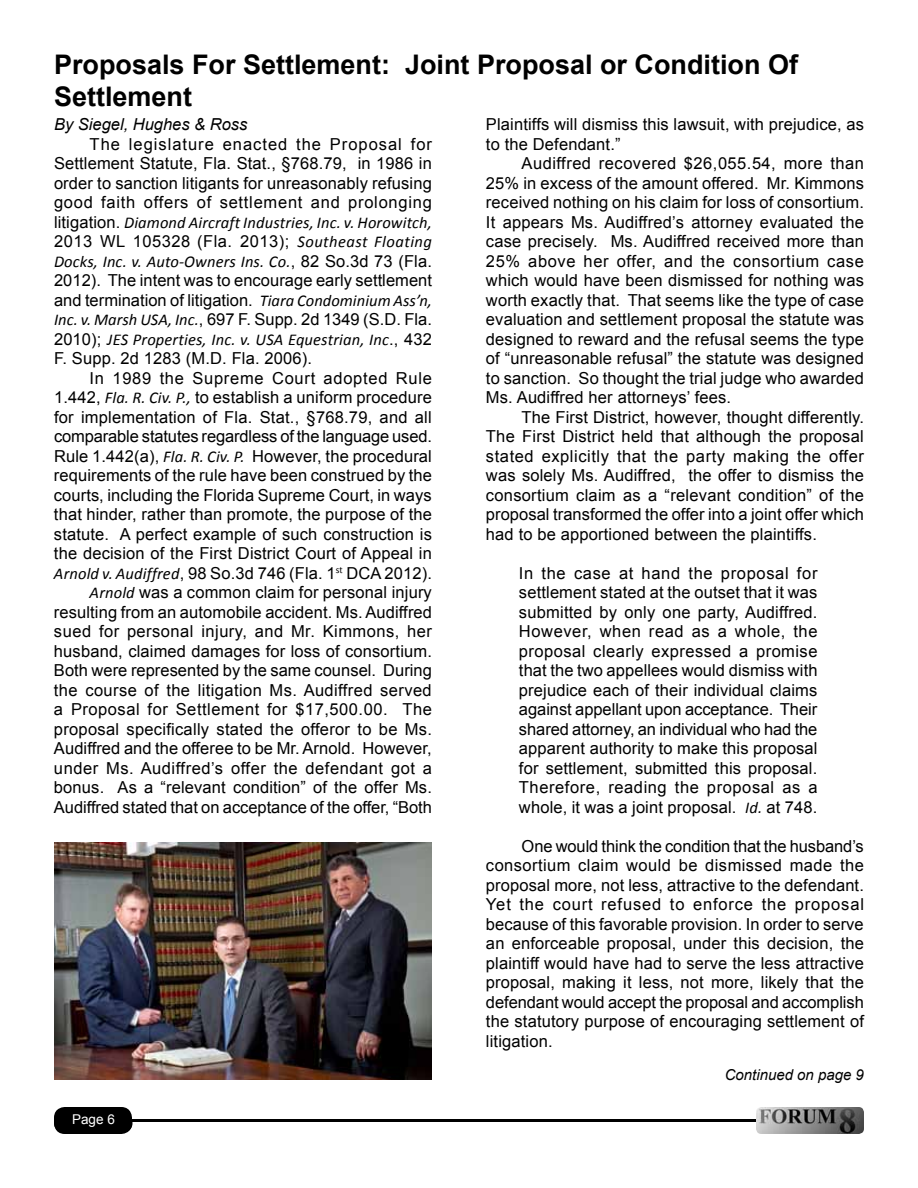
<style>
.page{position:relative;width:918px;height:1188px;background:#fff}
.page>*{position:absolute;margin:0;border:0;box-sizing:border-box;transform-origin:0 0}
.t1{font:700 27px/32.4px "Arial";color:#000}
.t2{font:16.5px/19.5px "Arial";letter-spacing:.01em;color:#000;text-align:justify}
.t3{font:16.5px "Arial";letter-spacing:.03em;color:#000}
.t4{font:italic 16.5px "Calibri";letter-spacing:.01em;color:#000}
.t5{font:16.5px "Arial";letter-spacing:-.01em;color:#000}
.t6{font:16.5px "Arial";letter-spacing:.045em;color:#000}
.t7{font:italic 16.5px "Arial";color:#000}
.t8{font:italic 15px "Arial";color:#000}
.t9{font:13.5px "Arial";color:#fff}
.s1{font-family:"Arial";font-style:normal}
.s2{font-family:"Calibri";font-style:italic}
</style>
<div class="page">
<hr style="left:81px;top:1119px;width:736px;height:3px;background:#000">
<div style="left:54px;top:1107px;width:78px;height:27px;background:#000;border-radius:11px"></div>
<div style="left:54px;top:1114px;width:79px;height:18px;background:#000;border-radius:9px"></div>
<img style="left:54px;top:842px;width:378px;height:238px">
<img style="left:756px;top:1107px;width:108px;height:27px">
<h1 class="t1" style="left:54px;top:49px;width:746px">Proposals For Settlement: Joint Proposal or Condition Of<br>Settlement</h1>
<p class="t7" style="left:54px;top:114px;width:195px">By Siegel, Hughes &amp; Ross</p>
<p class="t2" style="left:54px;top:134px;width:380px;text-indent:36px">The legislature enacted the Proposal for Settlement Statute, Fla. Stat., §768.79, in 1986 in order to sanction litigants for unreasonably refusing good faith offers of settlement and prolonging</p>
<p class="t4" style="left:54px;top:211px;width:379px"><span class="s1">litigation.</span> Diamond Aircraft Industries, Inc. v. Horowitch,</p>
<p class="t3" style="left:54px;top:231px;width:380px">2013 WL 105328 (Fla. 2013); <span class="s2">Southeast Floating</span></p>
<p class="t4" style="left:54px;top:250px;width:380px">Docks, Inc. v. Auto-Owners Ins. Co.<span class="s1">, 82 So.3d 73 (Fla.</span></p>
<p class="t2" style="left:54px;top:271px;width:380px">2012). The intent was to encourage early settlement and termination of litigation. <span class="s2">Tiara Condominium Ass’n, Inc. v. Marsh USA, Inc.</span>, 697 F. Supp. 2d 1349 (S.D. Fla.</p>
<p class="t4" style="left:54px;top:328px;width:379px"><span class="s1">2010);</span> JES Properties, Inc. v. USA Equestrian, Inc<span class="s1">., 432</span></p>
<p class="t2" style="left:54px;top:349px;width:260px">F. Supp. 2d 1283 (M.D. Fla. 2006).</p>
<p class="t6" style="left:90px;top:367px;width:344px">In 1989 the Supreme Court adopted Rule</p>
<p class="t2" style="left:54px;top:388px;width:379px">1.442, <span class="s2">Fla. R. Civ. P.,</span> to establish a uniform procedure</p>
<p class="t2" style="left:54px;top:407px;width:379px">for implementation of Fla. Stat., §768.79, and all</p>
<p class="t5" style="left:54px;top:426px;width:380px">comparable statutes regardless of the language used.</p>
<p class="t2" style="left:54px;top:446px;width:379px">Rule 1.442(a), <span class="s2">Fla. R. Civ. P.</span> However, the procedural</p>
<p class="t2" style="left:54px;top:466px;width:380px">requirements of the rule have been construed by the</p>
<p class="t2" style="left:54px;top:485px;width:379px">courts, including the Florida Supreme Court, in ways</p>
<p class="t2" style="left:54px;top:505px;width:379px">that hinder, rather than promote, the purpose of the</p>
<p class="t2" style="left:54px;top:524px;width:379px">statute. A perfect example of such construction is</p>
<p class="t2" style="left:54px;top:544px;width:379px">the decision of the First District Court of Appeal in</p>
<p class="t2" style="left:54px;top:563px;width:379px"><span class="s2">Arnold v. Audiffred</span>, 98 So.3d 746 (Fla. 1<sup>st</sup> DCA 2012).</p>
<p class="t2" style="left:90px;top:583px;width:344px"><span class="s2">Arnold</span> was a common claim for personal injury</p>
<p class="t2" style="left:54px;top:602px;width:380px">resulting from an automobile accident. Ms. Audiffred</p>
<p class="t3" style="left:54px;top:621px;width:379px">sued for personal injury, and Mr. Kimmons, her</p>
<p class="t2" style="left:54px;top:641px;width:379px">husband, claimed damages for loss of consortium.</p>
<p class="t2" style="left:54px;top:661px;width:379px">Both were represented by the same counsel. During</p>
<p class="t2" style="left:54px;top:680px;width:379px">the course of the litigation Ms. Audiffred served</p>
<p class="t3" style="left:54px;top:699px;width:380px">a Proposal for Settlement for $17,500.00. The</p>
<p class="t2" style="left:54px;top:719px;width:380px">proposal specifically stated the offeror to be Ms.</p>
<p class="t2" style="left:54px;top:739px;width:379px">Audiffred and the offeree to be Mr. Arnold. However,</p>
<p class="t3" style="left:54px;top:757px;width:380px">under Ms. Audiffred’s offer the defendant got a</p>
<p class="t2" style="left:54px;top:778px;width:379px">bonus. As a “relevant condition” of the offer Ms.</p>
<p class="t2" style="left:54px;top:797px;width:380px">Audiffred stated that on acceptance of the offer, “Both</p>
<p class="t2" style="left:486px;top:115px;width:379px">Plaintiffs will dismiss this lawsuit, with prejudice, as to the Defendant.”</p>
<p class="t2" style="left:486px;top:154px;width:380px;text-indent:36px">Audiffred recovered $26,055.54, more than 25% in excess of the amount offered. Mr. Kimmons received nothing on his claim for loss of consortium.<br>It appears Ms. Audiffred’s attorney evaluated the case precisely. Ms. Audiffred received more than 25% above her offer, and the consortium case which would have been dismissed for nothing was worth exactly that. That seems like the type of case evaluation and settlement proposal the statute was designed to reward and the refusal seems the type of “unreasonable refusal” the statute was designed to sanction. So thought the trial judge who awarded Ms. Audiffred her attorneys’ fees.</p>
<p class="t2" style="left:486px;top:407px;width:380px;text-indent:36px">The First District, however, thought differently.<br>The First District held that although the proposal stated explicitly that the party making the offer was solely Ms. Audiffred, the offer to dismiss the consortium claim as a “relevant condition” of the proposal transformed the offer into a joint offer which had to be apportioned between the plaintiffs.</p>
<p class="t2" style="left:519px;top:563px;width:300px">In the case at hand the proposal for settlement stated at the outset that it was submitted by only one party, Audiffred.<br>However, when read as a whole, the proposal clearly expressed a promise that the two appellees would dismiss with prejudice each of their individual claims against appellant upon acceptance. Their shared attorney, an individual who had the apparent authority to make this proposal for settlement, submitted this proposal.<br>Therefore, reading the proposal as a whole, it was a joint proposal. <span class="s2">Id.</span> at 748.</p>
<p class="t2" style="left:486px;top:836px;width:380px;text-indent:36px">One would think the condition that the husband’s consortium claim would be dismissed made the proposal more, not less, attractive to the defendant.<br>Yet the court refused to enforce the proposal because of this favorable provision. In order to serve an enforceable proposal, under this decision, the plaintiff would have had to serve the less attractive proposal, making it less, not more, likely that the defendant would accept the proposal and accomplish the statutory purpose of encouraging settlement of litigation.</p>
<p class="t8" style="left:725px;top:1065px;width:141px">Continued on page 9</p>
<p class="t9" style="left:72px;top:1110px;width:44px">Page 6</p>
</div>
